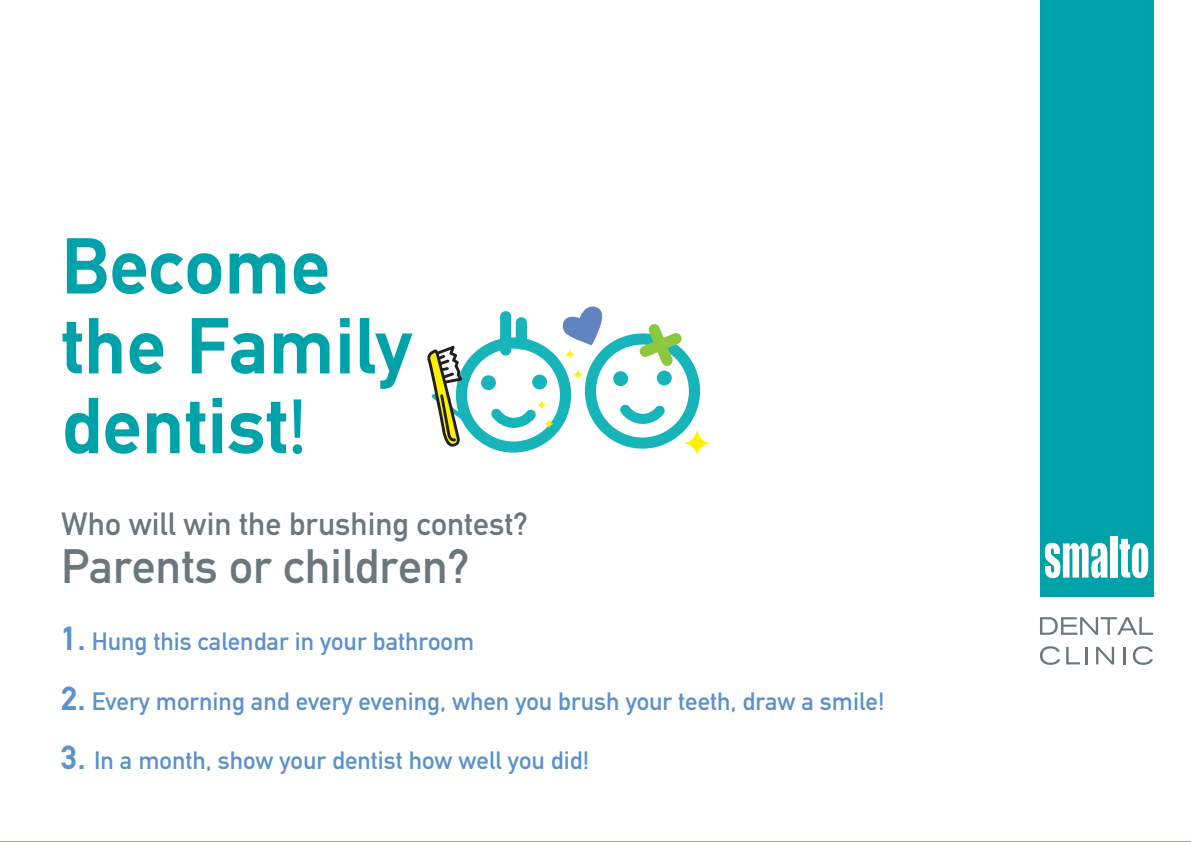
<style>
.page{position:relative;width:1191px;height:842px;background:#fff}
.page>*{position:absolute;margin:0;border:0;box-sizing:border-box;transform-origin:0 0}
.t1{font:700 79.8px/79.8px "PF Din Text";color:#00a2aa}
.t2{font:500 48.6px "PF Din Text";color:#6c767d}
.t3{font:500 32.4px "PF Din Text";color:#6c767d}
.t4{font:500 25.2px "PF Din Text";color:#5b91cc}
.s1{font-family:"Myriad Pro";font-weight:400}
.s2{font-weight:700;font-size:33.6px}
</style>
<div class="page">
<hr style="left:1190px;top:0;width:1px;height:842px;background:#00b9b5">
<svg style="left:683px;top:429px;width:27px;height:28px"></svg>
<svg style="left:427px;top:306px;width:273px;height:147px"></svg>
<div style="left:1040px;top:0;width:113px;height:596px;background:#00a2aa"></div>
<svg style="left:1044px;top:543px;width:63px;height:35px"></svg>
<div style="left:1110px;top:536px;width:7px;height:42px;background:#fff"></div>
<svg style="left:1119px;top:539px;width:29px;height:39px"></svg>
<svg style="left:1040px;top:617px;width:113px;height:18px"></svg>
<svg style="left:1040px;top:646px;width:20px;height:19px"></svg>
<svg style="left:1066px;top:647px;width:21px;height:17px"></svg>
<svg style="left:1096px;top:647px;width:18px;height:17px"></svg>
<hr style="left:1122px;top:647px;width:3px;height:17px;background:#6c767d">
<svg style="left:1132px;top:646px;width:21px;height:19px"></svg>
<h1 class="t1" style="left:61px;top:226px;width:352px">Become the Family dentist<span class="s1">!</span></h1>
<p class="t3" style="left:61px;top:506px;width:468px">Who will win the brushing contest?</p>
<h2 class="t2" style="left:61px;top:539px;width:410px">Parents or children?</h2>
<p class="t4" style="left:61px;top:627px;width:414px"><span class="s2">1.</span> Hung this calendar in your bathroom</p>
<p class="t4" style="left:61px;top:686px;width:824px"><span class="s2">2.</span> Every morning and every evening, when you brush your teeth, draw a smile!</p>
<p class="t4" style="left:61px;top:746px;width:529px"><span class="s2">3.</span> In a month, show your dentist how well you did!</p>
</div>
